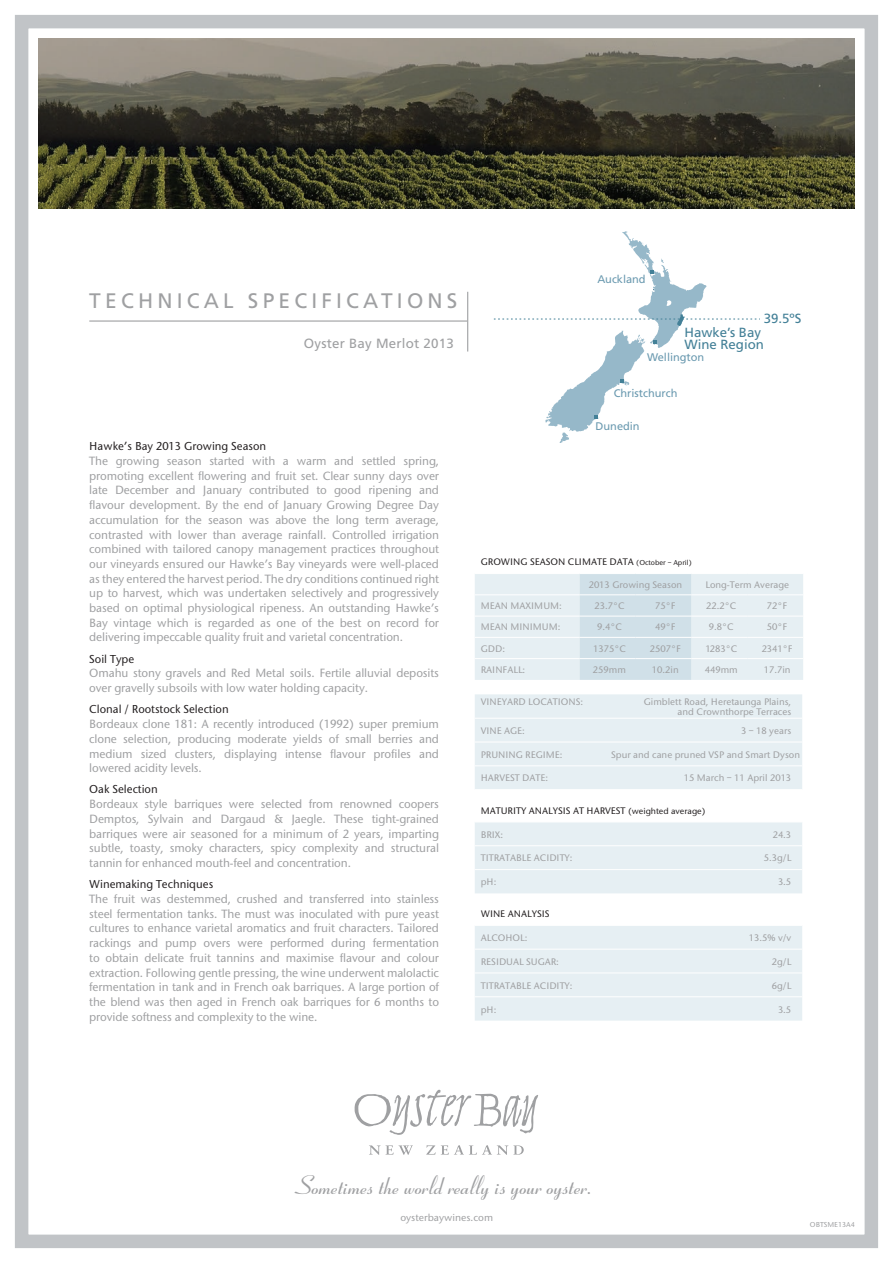
<style>
.page{position:relative;width:893px;height:1263px;background:#fff}
.page>*{position:absolute;margin:0;border:0;box-sizing:border-box;transform-origin:0 0}
.t1{font:700 26.25px "Ribbon 131 BT";color:#9fa0a2}
.t2{font:21px "Frutiger";letter-spacing:.2em;color:#9fa0a2}
.t3{font:13.35px/12.6px "Frutiger";color:#438097}
.t4{font:13.35px "Frutiger";letter-spacing:.015em;color:#9fa0a2}
.t5{font:500 12.45px/14.7px "Stone Sans";letter-spacing:-.01em;color:#9fa0a2;text-align:justify}
.t6{font:500 12px "Stone Sans";color:#231f20}
.t7{font:11.1px "Frutiger";color:#6b9ab0}
.t8{font:500 10.5px "Stone Sans";color:#9fa0a2}
.t9{font:500 9.9px/10.5px "Stone Sans";color:#9fa0a2;text-align:right}
.t10{font:500 9.9px "Stone Sans";color:#231f20}
.t11{font:500 7.5px "Stone Sans";color:#9fa0a2}
.s1{font-size:7.5px}
.s2{font-size:9px}
</style>
<div class="page">
<div style="left:15px;top:15px;width:863px;height:1233px;border:14px solid #c1c4c7"></div>
<img style="left:38px;top:38px;width:816px;height:170px">
<svg style="left:354px;top:1090px;width:184px;height:45px"></svg>
<svg style="left:369px;top:1145px;width:44px;height:10px"></svg>
<svg style="left:426px;top:1145px;width:98px;height:10px"></svg>
<hr style="left:89px;top:320px;width:378px;height:2px;background:#9fa0a2">
<hr style="left:467px;top:292px;width:1px;height:59px;background:#9fa0a2">
<svg style="left:494px;top:231px;width:266px;height:212px"></svg>
<svg style="left:475px;top:574px;width:328px;height:106px;background:#dfeaef"></svg>
<hr style="left:475px;top:594px;width:105px;height:1px;background:#fff">
<hr style="left:580px;top:594px;width:55px;height:1px;background:#fff">
<hr style="left:635px;top:594px;width:56px;height:1px;background:#fff">
<hr style="left:691px;top:594px;width:56px;height:1px;background:#fff">
<hr style="left:747px;top:594px;width:56px;height:1px;background:#fff">
<hr style="left:475px;top:616px;width:105px;height:1px;background:#fff">
<hr style="left:580px;top:616px;width:55px;height:1px;background:#fff">
<hr style="left:635px;top:616px;width:56px;height:1px;background:#fff">
<hr style="left:691px;top:616px;width:56px;height:1px;background:#fff">
<hr style="left:747px;top:616px;width:56px;height:1px;background:#fff">
<hr style="left:475px;top:637px;width:105px;height:1px;background:#fff">
<hr style="left:580px;top:637px;width:55px;height:1px;background:#fff">
<hr style="left:635px;top:637px;width:56px;height:1px;background:#fff">
<hr style="left:691px;top:637px;width:56px;height:1px;background:#fff">
<hr style="left:747px;top:637px;width:56px;height:1px;background:#fff">
<hr style="left:475px;top:658px;width:105px;height:1px;background:#fff">
<hr style="left:580px;top:658px;width:55px;height:1px;background:#fff">
<hr style="left:635px;top:658px;width:56px;height:1px;background:#fff">
<hr style="left:691px;top:658px;width:56px;height:1px;background:#fff">
<hr style="left:747px;top:658px;width:56px;height:1px;background:#fff">
<div style="left:475px;top:694px;width:327px;height:95px;background:#e6eff3"></div>
<hr style="left:475px;top:718px;width:327px;height:1px;background:#fff">
<hr style="left:475px;top:742px;width:327px;height:1px;background:#fff">
<hr style="left:475px;top:765px;width:327px;height:1px;background:#fff">
<div style="left:475px;top:822px;width:327px;height:71px;background:#e6eff3"></div>
<hr style="left:475px;top:845px;width:327px;height:1px;background:#fff">
<hr style="left:475px;top:869px;width:327px;height:1px;background:#fff">
<div style="left:475px;top:926px;width:327px;height:94px;background:#e6eff3"></div>
<hr style="left:475px;top:949px;width:327px;height:1px;background:#fff">
<hr style="left:475px;top:972px;width:327px;height:1px;background:#fff">
<hr style="left:475px;top:996px;width:327px;height:1px;background:#fff">
<h2 class="t2" style="left:89px;top:288px;width:370px">TECHNICAL SPECIFICATIONS</h2>
<p class="t4" style="left:304px;top:335px;width:151px">Oyster Bay Merlot 2013</p>
<p class="t6" style="left:89px;top:439px;width:178px">Hawke’s Bay 2013 Growing Season</p>
<p class="t5" style="left:89px;top:453px;width:351px">The growing season started with a warm and settled spring, promoting excellent flowering and fruit set. Clear sunny days over late December and January contributed to good ripening and flavour development. By the end of January Growing Degree Day accumulation for the season was above the long term average, contrasted with lower than average rainfall. Controlled irrigation combined with tailored canopy management practices throughout our vineyards ensured our Hawke’s Bay vineyards were well-placed as they entered the harvest period. The dry conditions continued right up to harvest, which was undertaken selectively and progressively based on optimal physiological ripeness. An outstanding Hawke’s Bay vintage which is regarded as one of the best on record for delivering impeccable quality fruit and varietal concentration.</p>
<p class="t6" style="left:89px;top:652px;width:47px">Soil Type</p>
<p class="t5" style="left:89px;top:666px;width:351px">Omahu stony gravels and Red Metal soils. Fertile alluvial deposits over gravelly subsoils with low water holding capacity.</p>
<p class="t6" style="left:89px;top:702px;width:141px">Clonal / Rootstock Selection</p>
<p class="t5" style="left:89px;top:717px;width:351px">Bordeaux clone 181: A recently introduced (1992) super premium clone selection, producing moderate yields of small berries and medium sized clusters, displaying intense flavour profiles and lowered acidity levels.</p>
<p class="t6" style="left:89px;top:782px;width:70px">Oak Selection</p>
<p class="t5" style="left:89px;top:797px;width:351px">Bordeaux style barriques were selected from renowned coopers Demptos, Sylvain and Dargaud &amp; Jaegle. These tight-grained barriques were air seasoned for a minimum of 2 years, imparting subtle, toasty, smoky characters, spicy complexity and structural tannin for enhanced mouth-feel and concentration.</p>
<p class="t6" style="left:89px;top:877px;width:126px">Winemaking Techniques</p>
<p class="t5" style="left:89px;top:891px;width:351px">The fruit was destemmed, crushed and transferred into stainless steel fermentation tanks. The must was inoculated with pure yeast cultures to enhance varietal aromatics and fruit characters. Tailored rackings and pump overs were performed during fermentation to obtain delicate fruit tannins and maximise flavour and colour extraction. Following gentle pressing, the wine underwent malolactic fermentation in tank and in French oak barriques. A large portion of the blend was then aged in French oak barriques for 6 months to provide softness and complexity to the wine.</p>
<p class="t7" style="left:597px;top:272px;width:50px">Auckland</p>
<p class="t3" style="left:764px;top:312px;width:39px">39.5ºS</p>
<p class="t3" style="left:684px;top:326px;width:81px">Hawke’s Bay<br>Wine Region</p>
<p class="t7" style="left:647px;top:351px;width:59px">Wellington</p>
<p class="t7" style="left:614px;top:387px;width:65px">Christchurch</p>
<p class="t7" style="left:596px;top:420px;width:46px">Dunedin</p>
<p class="t10" style="left:481px;top:556px;width:212px">GROWING SEASON CLIMATE DATA <span class="s1">(October – April)</span></p>
<p class="t9" style="left:589px;top:579px;width:95px">2013 Growing Season</p>
<p class="t9" style="left:705px;top:579px;width:85px">Long-Term Average</p>
<p class="t9" style="left:481px;top:601px;width:83px">MEAN MAXIMUM:</p>
<p class="t9" style="left:594px;top:601px;width:31px">23.7°C</p>
<p class="t9" style="left:655px;top:601px;width:22px">75°F</p>
<p class="t9" style="left:706px;top:601px;width:31px">22.2°C</p>
<p class="t9" style="left:767px;top:601px;width:22px">72°F</p>
<p class="t9" style="left:481px;top:622px;width:81px">MEAN MINIMUM:</p>
<p class="t9" style="left:597px;top:622px;width:26px">9.4°C</p>
<p class="t9" style="left:655px;top:622px;width:22px">49°F</p>
<p class="t9" style="left:709px;top:622px;width:26px">9.8°C</p>
<p class="t9" style="left:767px;top:622px;width:22px">50°F</p>
<p class="t9" style="left:481px;top:643px;width:26px">GDD:</p>
<p class="t9" style="left:593px;top:643px;width:34px">1375°C</p>
<p class="t9" style="left:650px;top:643px;width:32px">2507°F</p>
<p class="t9" style="left:705px;top:643px;width:33px">1283°C</p>
<p class="t9" style="left:762px;top:643px;width:32px">2341°F</p>
<p class="t9" style="left:481px;top:665px;width:46px">RAINFALL:</p>
<p class="t9" style="left:593px;top:665px;width:34px">259mm</p>
<p class="t9" style="left:652px;top:665px;width:28px">10.2in</p>
<p class="t9" style="left:705px;top:665px;width:34px">449mm</p>
<p class="t9" style="left:764px;top:665px;width:28px">17.7in</p>
<p class="t9" style="left:481px;top:696px;width:104px">VINEYARD LOCATIONS:</p>
<p class="t9" style="left:644px;top:696px;width:149px">Gimblett Road, Heretaunga Plains, and Crownthorpe Terraces</p>
<p class="t9" style="left:481px;top:725px;width:46px">VINE AGE:</p>
<p class="t9" style="left:741px;top:725px;width:52px">3 – 18 years</p>
<p class="t9" style="left:481px;top:749px;width:83px">PRUNING REGIME:</p>
<p class="t9" style="left:611px;top:749px;width:190px">Spur and cane pruned VSP and Smart Dyson</p>
<p class="t9" style="left:481px;top:773px;width:69px">HARVEST DATE:</p>
<p class="t9" style="left:684px;top:773px;width:109px">15 March – 11 April 2013</p>
<p class="t10" style="left:481px;top:804px;width:226px">MATURITY ANALYSIS AT HARVEST <span class="s2">(weighted average)</span></p>
<p class="t9" style="left:481px;top:829px;width:24px">BRIX:</p>
<p class="t9" style="left:773px;top:829px;width:20px">24.3</p>
<p class="t9" style="left:481px;top:853px;width:93px">TITRATABLE ACIDITY:</p>
<p class="t9" style="left:764px;top:853px;width:29px">5.3g/L</p>
<p class="t9" style="left:481px;top:877px;width:17px">pH:</p>
<p class="t9" style="left:778px;top:877px;width:15px">3.5</p>
<p class="t10" style="left:481px;top:908px;width:70px">WINE ANALYSIS</p>
<p class="t9" style="left:481px;top:932px;width:48px">ALCOHOL:</p>
<p class="t9" style="left:749px;top:932px;width:44px">13.5% v/v</p>
<p class="t9" style="left:481px;top:956px;width:80px">RESIDUAL SUGAR:</p>
<p class="t9" style="left:772px;top:956px;width:21px">2g/L</p>
<p class="t9" style="left:481px;top:980px;width:93px">TITRATABLE ACIDITY:</p>
<p class="t9" style="left:772px;top:980px;width:21px">6g/L</p>
<p class="t9" style="left:481px;top:1004px;width:17px">pH:</p>
<p class="t9" style="left:778px;top:1004px;width:15px">3.5</p>
<h1 class="t1" style="left:298px;top:1169px;width:298px">Sometimes the world really is your oyster.</h1>
<p class="t8" style="left:400px;top:1211px;width:94px">oysterbaywines.com</p>
<p class="t11" style="left:810px;top:1220px;width:46px">OBTSME13A4</p>
</div>
